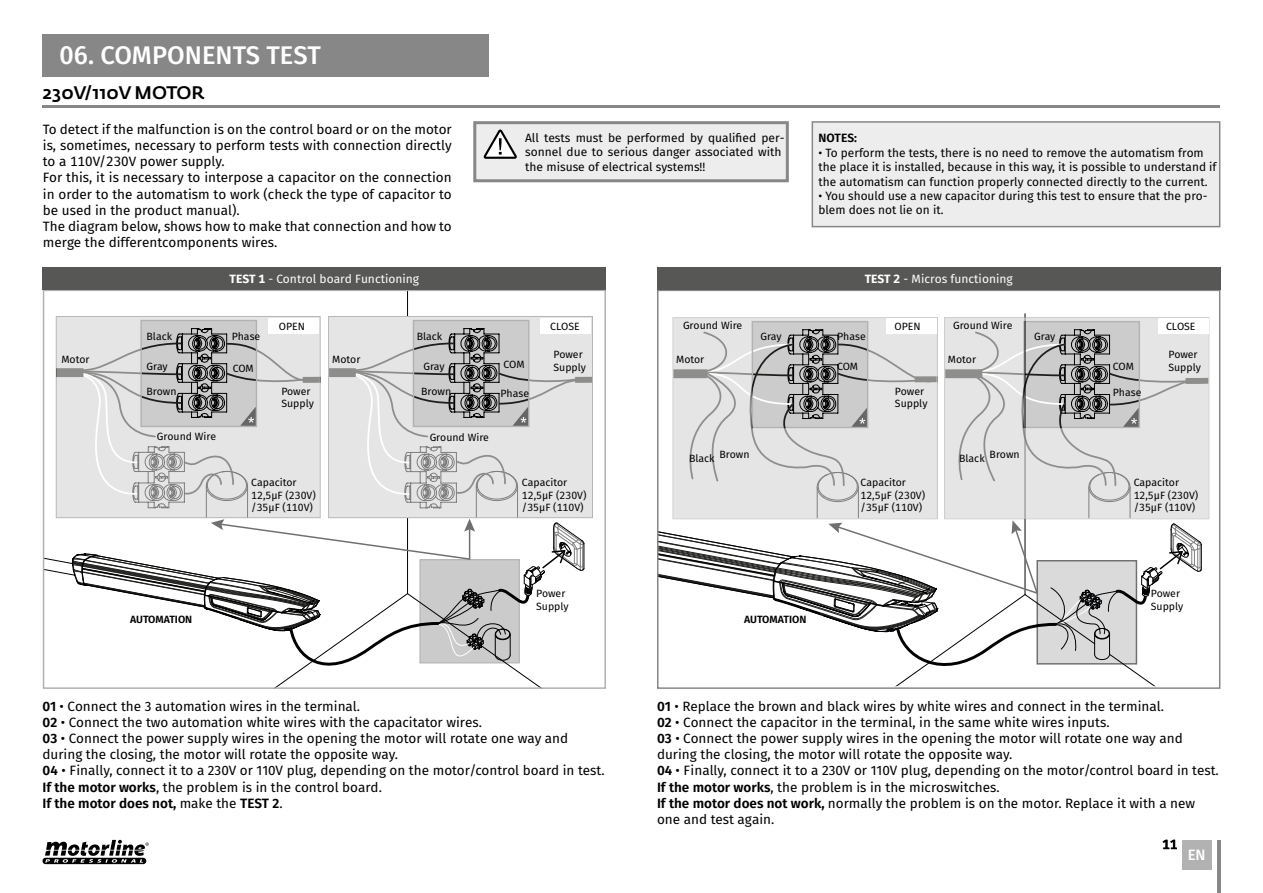
<style>
.page{position:relative;width:1263px;height:893px;background:#fff}
.page>*{position:absolute;margin:0;border:0;box-sizing:border-box;transform-origin:0 0}
.t1{font:500 25.5px "Fira Sans";color:#fff}
.t2{font:500 18px "Fedra Sans Std";letter-spacing:-.02em;color:#000}
.t3{font:500 15px "Fira Sans";color:#fff}
.t4{font:13.5px/16.2px "Fira Sans";color:#000}
.t5{font:600 13.5px "Fira Sans";color:#000}
.t6{font:12px/14.4px "Fira Sans";color:#000}
.t7{font:12px "Fira Sans";color:#fff}
.t8{font:600 12px "Fira Sans";color:#000}
.t9{font:10.5px/12.6px "Fira Sans";color:#000}
.t10{font:600 10.5px "Fira Sans";color:#000}
.s1{font-weight:700}
.s2{font-weight:600}
</style>
<div class="page">
<div style="left:43px;top:34px;width:446px;height:43px;background:#878787"></div>
<hr style="left:43px;top:105px;width:1177px;height:3px;background:#878787">
<div style="left:1182px;top:840px;width:29px;height:29px;background:#b3b2b2"></div>
<hr style="left:1217px;top:840px;width:3px;height:53px;background:#878787">
<hr style="left:407px;top:290px;width:1px;height:304px;background:#000">
<svg style="left:57px;top:317px;width:263px;height:200px;background:#d1d1d1"></svg>
<svg style="left:46px;top:519px;width:539px;height:167px"></svg>
<div style="left:268px;top:318px;width:51px;height:16px;background:#fff"></div>
<svg style="left:329px;top:317px;width:263px;height:200px;background:#d2d2d2"></svg>
<div style="left:43px;top:290px;width:563px;height:399px;border:2px solid #b3b2b2"></div>
<svg style="left:673px;top:317px;width:264px;height:12px;background:#d8d8d7"></svg>
<div style="left:886px;top:318px;width:51px;height:16px;background:#fff"></div>
<svg style="left:660px;top:329px;width:550px;height:357px"></svg>
<svg style="left:944px;top:317px;width:265px;height:202px;background:#d4d3d3"></svg>
<div style="left:657px;top:290px;width:563px;height:399px;border:2px solid #878787"></div>
<div style="left:43px;top:267px;width:563px;height:23px;background:#575756"></div>
<div style="left:657px;top:267px;width:563px;height:23px;background:#575756"></div>
<svg style="left:1163px;top:840px;width:14px;height:9px"></svg>
<svg style="left:43px;top:840px;width:106px;height:24px"></svg>
<div style="left:473px;top:121px;width:316px;height:61px;background:#ededed;border:3px solid #878787"></div>
<svg style="left:484px;top:130px;width:33px;height:29px"></svg>
<div style="left:811px;top:121px;width:409px;height:106px;background:#ededed;border:2px solid #878787"></div>
<h1 class="t1" style="left:60px;top:35px;width:263px">06. COMPONENTS TEST</h1>
<h2 class="t2" style="left:43px;top:82px;width:164px">230V/110V MOTOR</h2>
<p class="t4" style="left:43px;top:121px;width:410px">To detect if the malfunction is on the control board or on the motor is, sometimes, necessary to perform tests with connection directly to a 110V/230V power supply.<br>For this, it is necessary to interpose a capacitor on the connection in order to the automatism to work (check the type of capacitor to be used in the product manual).<br>The diagram below, shows how to make that connection and how to merge the differentcomponents wires.</p>
<p class="t8" style="left:818px;top:128px;width:40px">NOTES:</p>
<p class="t6" style="left:525px;top:130px;width:261px">All tests must be performed by qualified per&shy;sonnel due to serious danger associated with the misuse of electrical systems!!</p>
<p class="t6" style="left:818px;top:145px;width:399px">• To perform the tests, there is no need to remove the automatism from the place it is installed, because in this way, it is possible to understand if the automatism can function properly connected directly to the current.</p>
<p class="t6" style="left:818px;top:188px;width:390px">• You should use a new capacitor during this test to ensure that the pro&shy;blem does not lie on it.</p>
<p class="t7" style="left:230px;top:269px;width:191px"><span class="s1">TEST 1</span> - Control board Functioning</p>
<p class="t7" style="left:865px;top:269px;width:149px"><span class="s1">TEST 2</span> - Micros functioning</p>
<p class="t9" style="left:683px;top:318px;width:61px">Ground Wire</p>
<p class="t9" style="left:953px;top:318px;width:61px">Ground Wire</p>
<p class="t9" style="left:279px;top:320px;width:28px">OPEN</p>
<p class="t9" style="left:550px;top:320px;width:31px">CLOSE</p>
<p class="t9" style="left:894px;top:320px;width:28px">OPEN</p>
<p class="t9" style="left:1166px;top:320px;width:31px">CLOSE</p>
<p class="t9" style="left:147px;top:330px;width:27px">Black</p>
<p class="t9" style="left:417px;top:330px;width:27px">Black</p>
<p class="t9" style="left:147px;top:360px;width:23px">Gray</p>
<p class="t9" style="left:423px;top:360px;width:23px">Gray</p>
<p class="t9" style="left:147px;top:385px;width:32px">Brown</p>
<p class="t9" style="left:421px;top:385px;width:32px">Brown</p>
<p class="t9" style="left:232px;top:330px;width:30px">Phase</p>
<p class="t9" style="left:837px;top:330px;width:30px">Phase</p>
<p class="t9" style="left:760px;top:330px;width:23px">Gray</p>
<p class="t9" style="left:1034px;top:330px;width:23px">Gray</p>
<p class="t9" style="left:837px;top:360px;width:23px">COM</p>
<p class="t9" style="left:1113px;top:360px;width:23px">COM</p>
<p class="t9" style="left:554px;top:348px;width:34px">Power<br>Supply</p>
<p class="t9" style="left:61px;top:352px;width:30px">Motor</p>
<p class="t9" style="left:332px;top:352px;width:30px">Motor</p>
<p class="t9" style="left:676px;top:352px;width:30px">Motor</p>
<p class="t9" style="left:948px;top:352px;width:30px">Motor</p>
<p class="t9" style="left:504px;top:358px;width:23px">COM</p>
<p class="t9" style="left:233px;top:362px;width:23px">COM</p>
<p class="t9" style="left:281px;top:385px;width:34px">Power<br>Supply</p>
<p class="t9" style="left:895px;top:385px;width:34px">Power<br>Supply</p>
<p class="t9" style="left:1113px;top:386px;width:30px">Phase</p>
<p class="t9" style="left:500px;top:387px;width:30px">Phase</p>
<p class="t9" style="left:157px;top:430px;width:61px">Ground Wire</p>
<p class="t9" style="left:430px;top:431px;width:61px">Ground Wire</p>
<p class="t9" style="left:720px;top:447px;width:32px">Brown</p>
<p class="t9" style="left:990px;top:447px;width:32px">Brown</p>
<p class="t9" style="left:689px;top:452px;width:27px">Black</p>
<p class="t9" style="left:959px;top:452px;width:27px">Black</p>
<p class="t9" style="left:1168px;top:348px;width:34px">Power<br>Supply</p>
<p class="t9" style="left:251px;top:476px;width:66px">Capacitor<br>12,5μF (230V) /35μF (110V)</p>
<p class="t9" style="left:522px;top:476px;width:66px">Capacitor<br>12,5μF (230V) /35μF (110V)</p>
<p class="t9" style="left:860px;top:476px;width:66px">Capacitor<br>12,5μF (230V) /35μF (110V)</p>
<p class="t9" style="left:1134px;top:476px;width:66px">Capacitor<br>12,5μF (230V) /35μF (110V)</p>
<p class="t9" style="left:536px;top:587px;width:34px">Power<br>Supply</p>
<p class="t9" style="left:1151px;top:587px;width:34px">Power<br>Supply</p>
<p class="t10" style="left:130px;top:610px;width:64px">AUTOMATION</p>
<p class="t10" style="left:744px;top:610px;width:64px">AUTOMATION</p>
<p class="t4" style="left:43px;top:697px;width:564px"><span class="s2">01</span> • Connect the 3 automation wires in the terminal.<br><span class="s2">02</span> • Connect the two automation white wires with the capacitator wires.<br><span class="s2">03</span> • Connect the power supply wires in the opening the motor will rotate one way and during the closing, the motor will rotate the opposite way.<br><span class="s2">04</span> • Finally, connect it to a 230V or 110V plug, depending on the motor/control board in test.<br><span class="s2">If the motor works</span>, the problem is in the control board.<br><span class="s2">If the motor does not,</span> make the <span class="s2">TEST 2</span>.</p>
<p class="t4" style="left:657px;top:697px;width:563px"><span class="s2">01</span> • Replace the brown and black wires by white wires and connect in the terminal.<br><span class="s2">02</span> • Connect the capacitor in the terminal, in the same white wires inputs.<br><span class="s2">03</span> • Connect the power supply wires in the opening the motor will rotate one way and during the closing, the motor will rotate the opposite way.<br><span class="s2">04</span> • Finally, connect it to a 230V or 110V plug, depending on the motor/control board in test.<br><span class="s2">If the motor works</span>, the problem is in the microswitches.<br><span class="s2">If the motor does not work,</span> normally the problem is on the motor. Replace it with a new one and test again.</p>
<p class="t5" style="left:1154px;top:833px;width:25px">11A1</p>
<p class="t3" style="left:1188px;top:842px;width:20px">EN</p>
</div>
